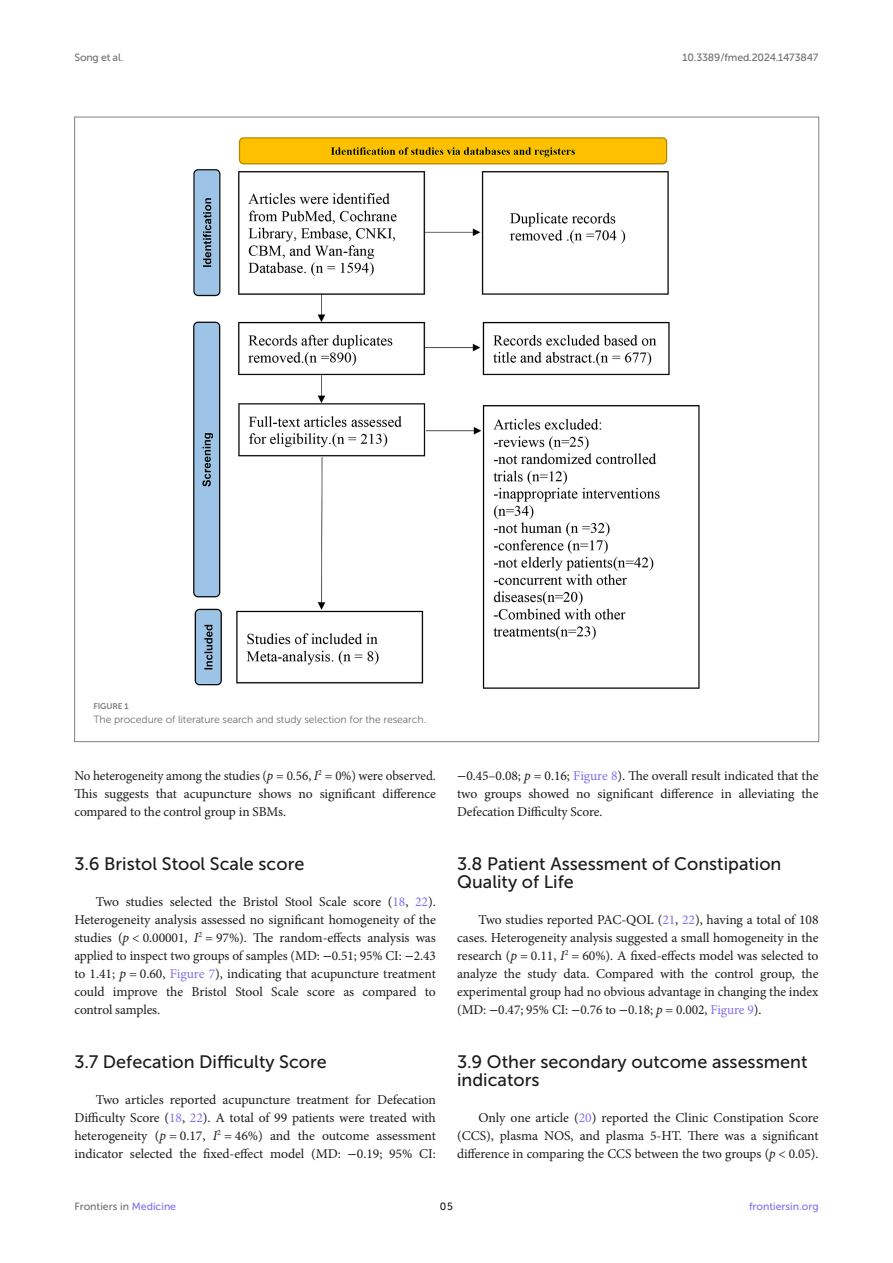
<style>
.page{position:relative;width:893px;height:1263px;background:#fff}
.page>*{position:absolute;margin:0;border:0;box-sizing:border-box;transform-origin:0 0}
.HEAD_2{font:18px/18px "Museo Sans 500";color:#1b1c1b}
.TEXT{font:13.5px/18px "Minion Pro";letter-spacing:-.005em;color:#1b1c1b;text-align:justify}
.FIG_LEG{font:10.5px "Museo Sans 300";letter-spacing:-.01em;color:#706f70}
.t1{font:10.5px "Museo Sans 500";letter-spacing:-.015em;color:#706f70}
.t2{font:10.5px "Museo Sans 500";color:#856df0}
.t3{font:10.5px "Museo Sans 500";color:#1b1c1b}
.FIG_HD{font:8.25px "Museo Sans 700";letter-spacing:-.01em;color:#7e7f7f}
.s1{font-style:italic}
.s2{color:#856df0}
.s3{font-family:"STIX General"}
</style>
<div class="page">
<img style="left:193px;top:137px;width:507px;height:552px">
<p class="t1" style="left:74px;top:51px;width:50px">Song et al.</p>
<p class="t1" style="left:683px;top:51px;width:137px">10.3389/fmed.2024.1473847</p>
<p class="FIG_HD" style="left:94px;top:702px;width:37px">FIGURE 1</p>
<p class="FIG_LEG" style="left:94px;top:713px;width:334px">The procedure of literature search and study selection for the research.</p>
<p class="TEXT" style="left:74px;top:767px;width:363px">No heterogeneity among the studies (<span class="s1">p</span> = 0.56, <span class="s1">I</span><sup>2</sup> = 0%) were observed.<br>This suggests that acupuncture shows no significant difference compared to the control group in SBMs.</p>
<p class="HEAD_2" style="left:74px;top:855px;width:231px">3.6 Bristol Stool Scale score</p>
<p class="TEXT" style="left:74px;top:893px;width:363px;text-indent:21px">Two studies selected the Bristol Stool Scale score (<span class="s2">18</span>, <span class="s2">22</span>).<br>Heterogeneity analysis assessed no significant homogeneity of the studies (<span class="s1">p</span> &lt; 0.00001, <span class="s1">I</span><sup>2</sup> = 97%). The random-effects analysis was applied to inspect two groups of samples (MD: <span class="s3">−</span>0.51; 95% CI: <span class="s3">−</span>2.43 to 1.41; <span class="s1">p</span> = 0.60, <span class="s2">Figure 7</span>), indicating that acupuncture treatment could improve the Bristol Stool Scale score as compared to control samples.</p>
<p class="HEAD_2" style="left:74px;top:1053px;width:254px">3.7 Defecation Difficulty Score</p>
<p class="TEXT" style="left:74px;top:1091px;width:363px;text-indent:21px">Two articles reported acupuncture treatment for Defecation Difficulty Score (<span class="s2">18</span>, <span class="s2">22</span>). A total of 99 patients were treated with heterogeneity (<span class="s1">p</span> = 0.17, <span class="s1">I</span><sup>2</sup> = 46%) and the outcome assessment indicator selected the fixed-effect model (MD: <span class="s3">−</span>0.19; 95% CI:</p>
<p class="TEXT" style="left:457px;top:767px;width:363px"><span class="s3">−</span>0.45–0.08; <span class="s1">p</span> = 0.16; <span class="s2">Figure 8</span>). The overall result indicated that the two groups showed no significant difference in alleviating the Defecation Difficulty Score.</p>
<p class="HEAD_2" style="left:457px;top:855px;width:326px">3.8 Patient Assessment of Constipation<br>Quality of Life</p>
<p class="TEXT" style="left:457px;top:911px;width:363px;text-indent:21px">Two studies reported PAC-QOL (<span class="s2">21</span>, <span class="s2">22</span>), having a total of 108 cases. Heterogeneity analysis suggested a small homogeneity in the research (<span class="s1">p</span> = 0.11, <span class="s1">I</span><sup>2</sup> = 60%). A fixed-effects model was selected to analyze the study data. Compared with the control group, the experimental group had no obvious advantage in changing the index (MD: <span class="s3">−</span>0.47; 95% CI: <span class="s3">−</span>0.76 to <span class="s3">−</span>0.18; <span class="s1">p</span> = 0.002, <span class="s2">Figure 9</span>).</p>
<p class="HEAD_2" style="left:457px;top:1053px;width:352px">3.9 Other secondary outcome assessment indicators</p>
<p class="TEXT" style="left:457px;top:1109px;width:363px;text-indent:21px">Only one article (<span class="s2">20</span>) reported the Clinic Constipation Score (CCS), plasma NOS, and plasma 5-HT. There was a significant difference in comparing the CCS between the two groups (<span class="s1">p</span> &lt; 0.05).</p>
<p class="t1" style="left:74px;top:1200px;width:103px">Frontiers in <span class="s2">Medicine</span></p>
<p class="t3" style="left:440px;top:1200px;width:14px">05</p>
<p class="t2" style="left:749px;top:1200px;width:71px">frontiersin.org</p>
</div>
